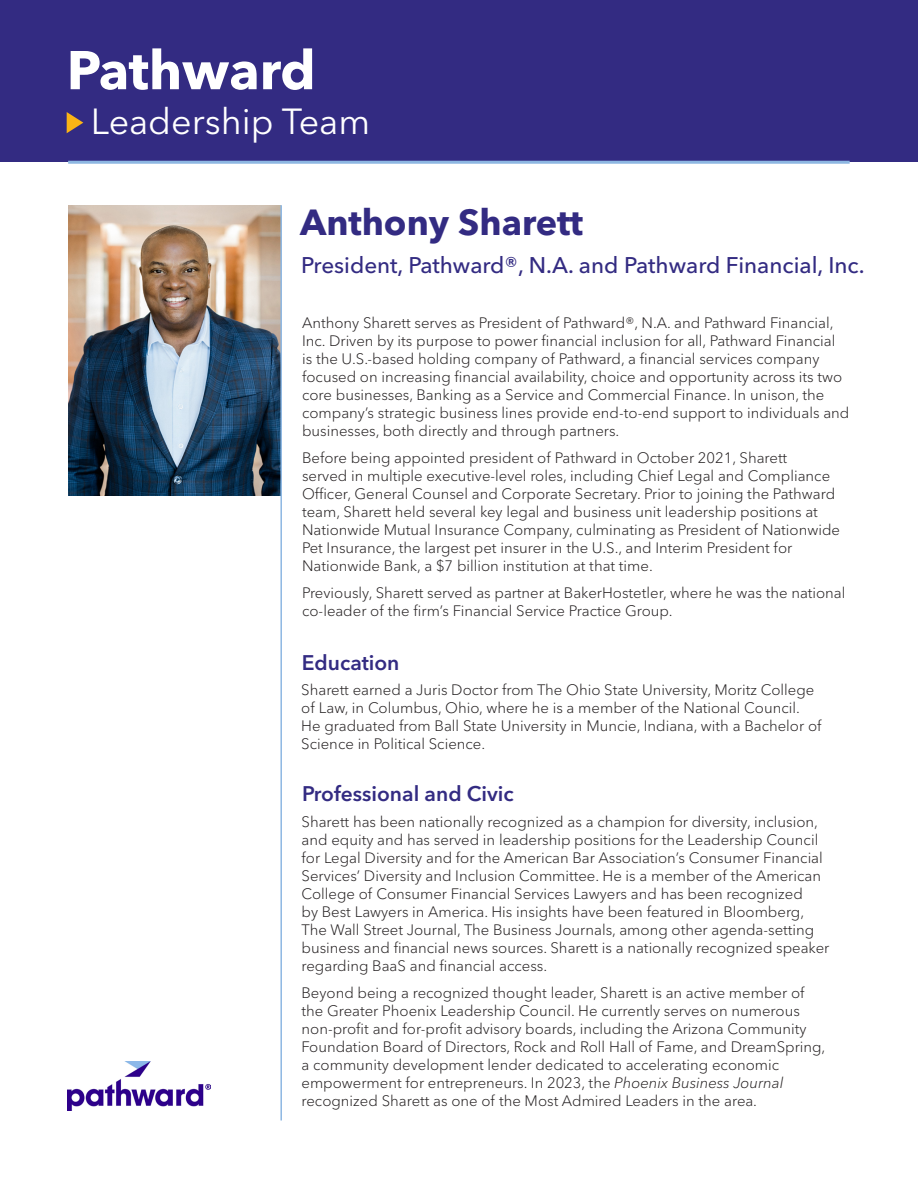
<style>
.page{position:relative;width:918px;height:1188px;background:#fff}
.page>*{position:absolute;margin:0;border:0;box-sizing:border-box;transform-origin:0 0}
.t1{font:700 54px "Avenir Next LT Pro";color:#fff}
.t2{font:700 36px "Avenir Next LT Pro";color:#332b82}
.t3{font:36px "Avenir Next LT Pro";color:#fff}
.t4{font:500 22.5px "Avenir Next LT Pro";color:#332b82}
.t5{font:600 21px "Avenir Next LT Pro";color:#332b82}
.t6{font:300 15px/18px "Avenir Next LT Pro";color:#231f20}
.s1{font-style:italic}
</style>
<div class="page">
<div style="left:0;top:0;width:917px;height:162px;background:#332b82"></div>
<img style="left:68px;top:1062px;width:142px;height:49px">
<hr style="left:68px;top:161px;width:782px;height:3px;background:#8db7e2">
<svg style="left:67px;top:112px;width:16px;height:21px"></svg>
<img style="left:68px;top:205px;width:212px;height:290px">
<hr style="left:280px;top:205px;width:2px;height:915px;background:#8db7e2">
<p class="t1" style="left:67px;top:37px;width:250px">Pathward</p>
<p class="t3" style="left:91px;top:100px;width:281px">Leadership Team</p>
<p class="t2" style="left:300px;top:200px;width:284px">Anthony Sharett</p>
<p class="t4" style="left:301px;top:252px;width:565px">President, Pathward®, N.A. and Pathward Financial, Inc.</p>
<p class="t6" style="left:302px;top:314px;width:549px">Anthony Sharett serves as President of Pathward®, N.A. and Pathward Financial, Inc. Driven by its purpose to power financial inclusion for all, Pathward Financial<br>is the U.S.-based holding company of Pathward, a financial services company focused on increasing financial availability, choice and opportunity across its two core businesses, Banking as a Service and Commercial Finance. In unison, the company’s strategic business lines provide end-to-end support to individuals and businesses, both directly and through partners.</p>
<p class="t6" style="left:302px;top:449px;width:539px">Before being appointed president of Pathward in October 2021, Sharett<br>served in multiple executive-level roles, including Chief Legal and Compliance Officer, General Counsel and Corporate Secretary. Prior to joining the Pathward team, Sharett held several key legal and business unit leadership positions at Nationwide Mutual Insurance Company, culminating as President of Nationwide Pet Insurance, the largest pet insurer in the U.S., and Interim President for Nationwide Bank, a $7 billion institution at that time.</p>
<p class="t6" style="left:302px;top:584px;width:545px">Previously, Sharett served as partner at BakerHostetler, where he was the national co-leader of the firm’s Financial Service Practice Group.</p>
<p class="t5" style="left:302px;top:650px;width:99px">Education</p>
<p class="t6" style="left:301px;top:681px;width:522px">Sharett earned a Juris Doctor from The Ohio State University, Moritz College of Law, in Columbus, Ohio, where he is a member of the National Council.<br>He graduated from Ball State University in Muncie, Indiana, with a Bachelor of Science in Political Science.</p>
<p class="t5" style="left:302px;top:781px;width:213px">Professional and Civic</p>
<p class="t6" style="left:302px;top:813px;width:529px">Sharett has been nationally recognized as a champion for diversity, inclusion, and equity and has served in leadership positions for the Leadership Council for Legal Diversity and for the American Bar Association’s Consumer Financial Services’ Diversity and Inclusion Committee. He is a member of the American College of Consumer Financial Services Lawyers and has been recognized<br>by Best Lawyers in America. His insights have been featured in Bloomberg, The Wall Street Journal, The Business Journals, among other agenda-setting business and financial news sources. Sharett is a nationally recognized speaker regarding BaaS and financial access.</p>
<p class="t6" style="left:302px;top:984px;width:525px">Beyond being a recognized thought leader, Sharett is an active member of the Greater Phoenix Leadership Council. He currently serves on numerous non-profit and for-profit advisory boards, including the Arizona Community Foundation Board of Directors, Rock and Roll Hall of Fame, and DreamSpring, a community development lender dedicated to accelerating economic empowerment for entrepreneurs. In 2023, the <span class="s1">Phoenix Business Journal </span>recognized Sharett as one of the Most Admired Leaders in the area.</p>
</div>
